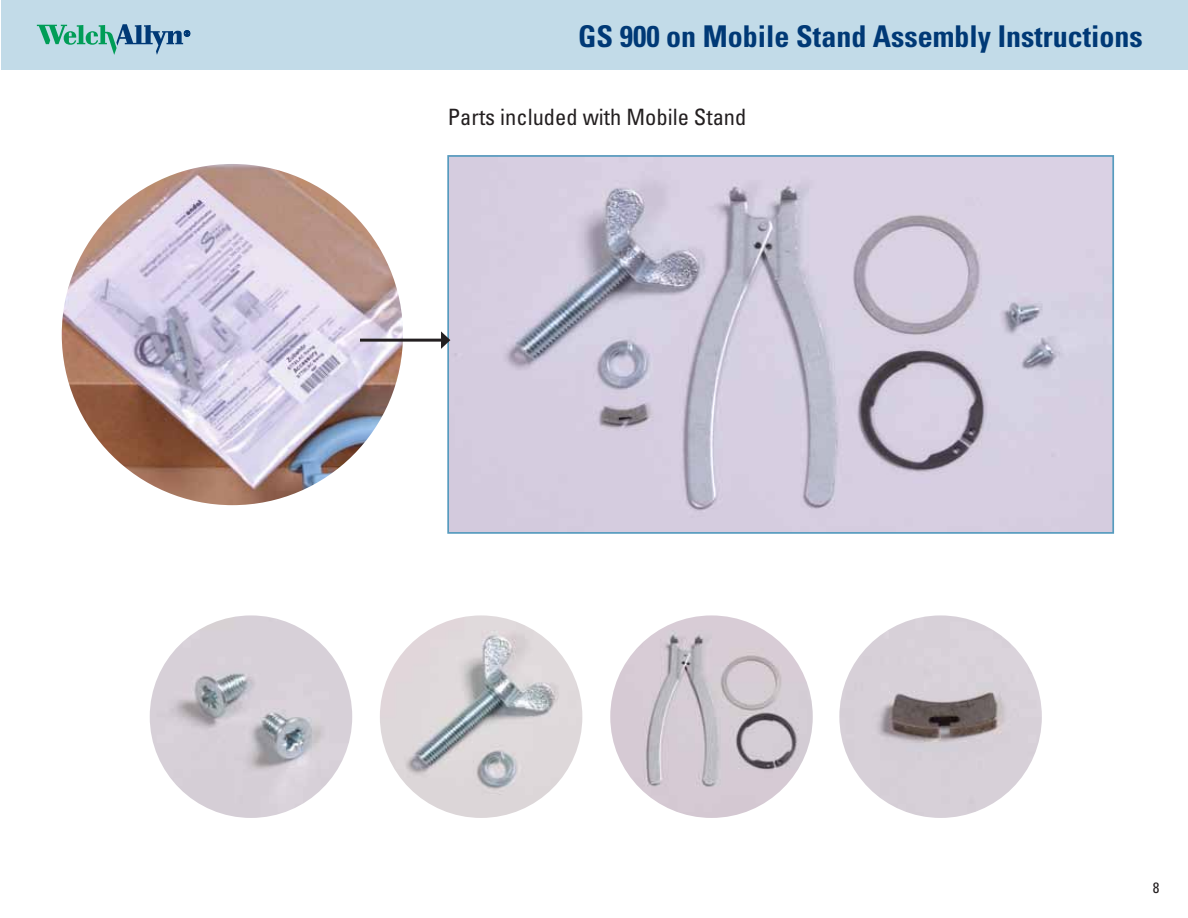
<style>
.page{position:relative;width:1188px;height:918px;background:#fff}
.page>*{position:absolute;margin:0;border:0;box-sizing:border-box;transform-origin:0 0}
.t1{font:700 condensed 30px "Univers LT Std";color:#003976}
.t2{font:condensed 22.5px "Univers LT Std";color:#231f20}
.t3{font:condensed 15px "Univers LT Std";color:#231f20}
</style>
<div class="page">
<div style="left:1px;top:0;width:1187px;height:70px;background:#c2dbe8"></div>
<svg style="left:37px;top:24px;width:153px;height:31px"></svg>
<img style="left:62px;top:164px;width:341px;height:341px;border-radius:171px">
<img style="left:450px;top:158px;width:661px;height:373px">
<div style="left:447px;top:155px;width:667px;height:379px;border:2px solid #569bbe"></div>
<hr style="left:360px;top:339px;width:84px;height:3px;background:#231f20">
<svg style="left:441px;top:331px;width:9px;height:18px"></svg>
<img style="left:610px;top:615px;width:203px;height:203px;border-radius:101px">
<img style="left:380px;top:615px;width:202px;height:203px;border-radius:101px">
<img style="left:839px;top:615px;width:203px;height:203px;border-radius:101px">
<img style="left:150px;top:615px;width:202px;height:203px;border-radius:101px">
<p class="t1" style="left:578px;top:18px;width:566px">GS 900 on Mobile Stand Assembly Instructions</p>
<p class="t2" style="left:448px;top:103px;width:300px">Parts included with Mobile Stand</p>
<p class="t3" style="left:1153px;top:878px;width:8px">8</p>
</div>
